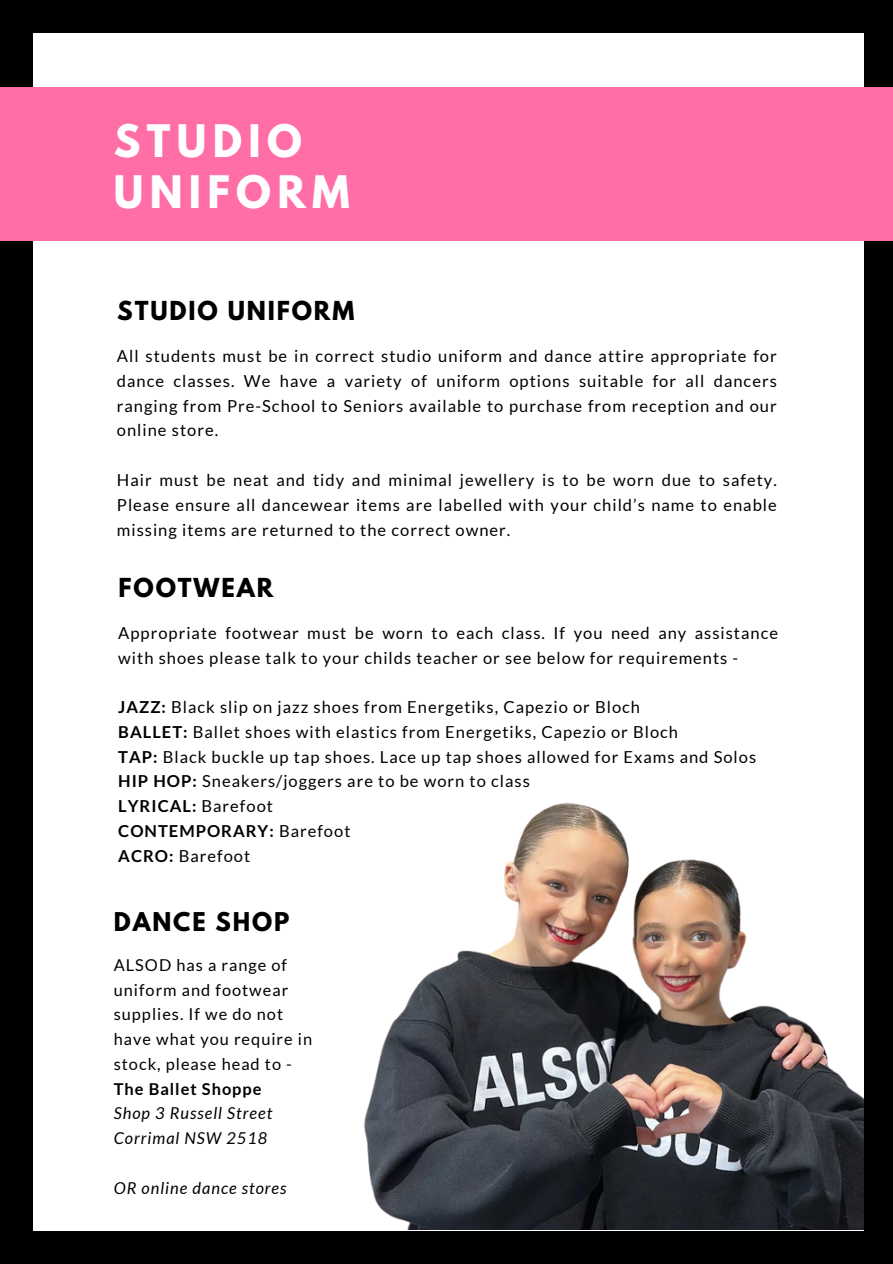
<style>
.page{position:relative;width:893px;height:1264px;background:#fff}
.page>*{position:absolute;margin:0;border:0;box-sizing:border-box;transform-origin:0 0}
.t1{font:700 39.75px/50.7px "League Spartan";letter-spacing:.16em;color:#fff}
.t2{font:700 23.1px "League Spartan";letter-spacing:.08em;color:#000}
.t3{font:700 22.95px "League Spartan";letter-spacing:.08em;color:#000}
.t4{font:16.5px/24.8px "Lato";letter-spacing:.06em;color:#000;text-align:justify}
.t5{font:700 16.5px "Lato";letter-spacing:.06em;color:#000}
.t6{font:16.35px/24.8px "Lato";letter-spacing:.06em;color:#000}
.t7{font:italic 16.35px "Lato";letter-spacing:.06em;color:#000}
.t8{font:700 16.35px "Lato";letter-spacing:.06em;color:#000}
.s1{font-weight:700}
.s2{font-weight:400}
</style>
<div class="page">
<div style="left:0;top:0;width:892px;height:1263px;background:#000"></div>
<div style="left:34px;top:33px;width:829px;height:1197px;background:#fff"></div>
<div style="left:0;top:87px;width:892px;height:153px;background:#ff6ea7"></div>
<img style="left:364px;top:802px;width:499px;height:427px">
<p class="t1" style="left:114px;top:121px;width:237px">STUDIO<br>UNIFORM</p>
<p class="t2" style="left:117px;top:299px;width:238px">STUDIO UNIFORM</p>
<p class="t4" style="left:117px;top:343px;width:661px">All students must be in correct studio uniform and dance attire appropriate for dance classes. We have a variety of uniform options suitable for all dancers ranging from Pre-School to Seniors available to purchase from reception and our online store.</p>
<p class="t4" style="left:117px;top:467px;width:661px">Hair must be neat and tidy and minimal jewellery is to be worn due to safety.<br>Please ensure all dancewear items are labelled with your child’s name to enable missing items are returned to the correct owner.</p>
<h2 class="t2" style="left:119px;top:576px;width:156px">FOOTWEAR</h2>
<p class="t4" style="left:118px;top:620px;width:661px">Appropriate footwear must be worn to each class. If you need any assistance with shoes please talk to your childs teacher or see below for requirements -</p>
<p class="t4" style="left:118px;top:694px;width:523px"><span class="s1">JAZZ:</span> Black slip on jazz shoes from Energetiks, Capezio or Bloch</p>
<h2 class="t4" style="left:118px;top:719px;width:561px"><span class="s1">BALLET:</span> Ballet shoes with elastics from Energetiks, Capezio or Bloch</h2>
<p class="t4" style="left:118px;top:744px;width:639px"><span class="s1">TAP:</span> Black buckle up tap shoes. Lace up tap shoes allowed for Exams and Solos</p>
<p class="t4" style="left:118px;top:768px;width:413px"><span class="s1">HIP HOP:</span> Sneakers/joggers are to be worn to class</p>
<p class="t5" style="left:118px;top:796px;width:156px">LYRICAL: <span class="s2">Barefoot</span></p>
<p class="t5" style="left:118px;top:820px;width:234px">CONTEMPORARY: <span class="s2">Barefoot</span></p>
<p class="t4" style="left:118px;top:843px;width:133px"><span class="s1">ACRO:</span> Barefoot</p>
<h2 class="t3" style="left:114px;top:910px;width:177px">DANCE SHOP</h2>
<p class="t6" style="left:114px;top:952px;width:200px">ALSOD has a range of uniform and footwear supplies. If we do not have what you require in stock, please head to -</p>
<p class="t8" style="left:114px;top:1078px;width:149px">The Ballet Shoppe</p>
<p class="t7" style="left:114px;top:1103px;width:160px">Shop 3 Russell Street</p>
<p class="t7" style="left:114px;top:1127px;width:155px">Corrimal NSW 2518</p>
<p class="t7" style="left:114px;top:1177px;width:174px">OR online dance stores</p>
</div>
